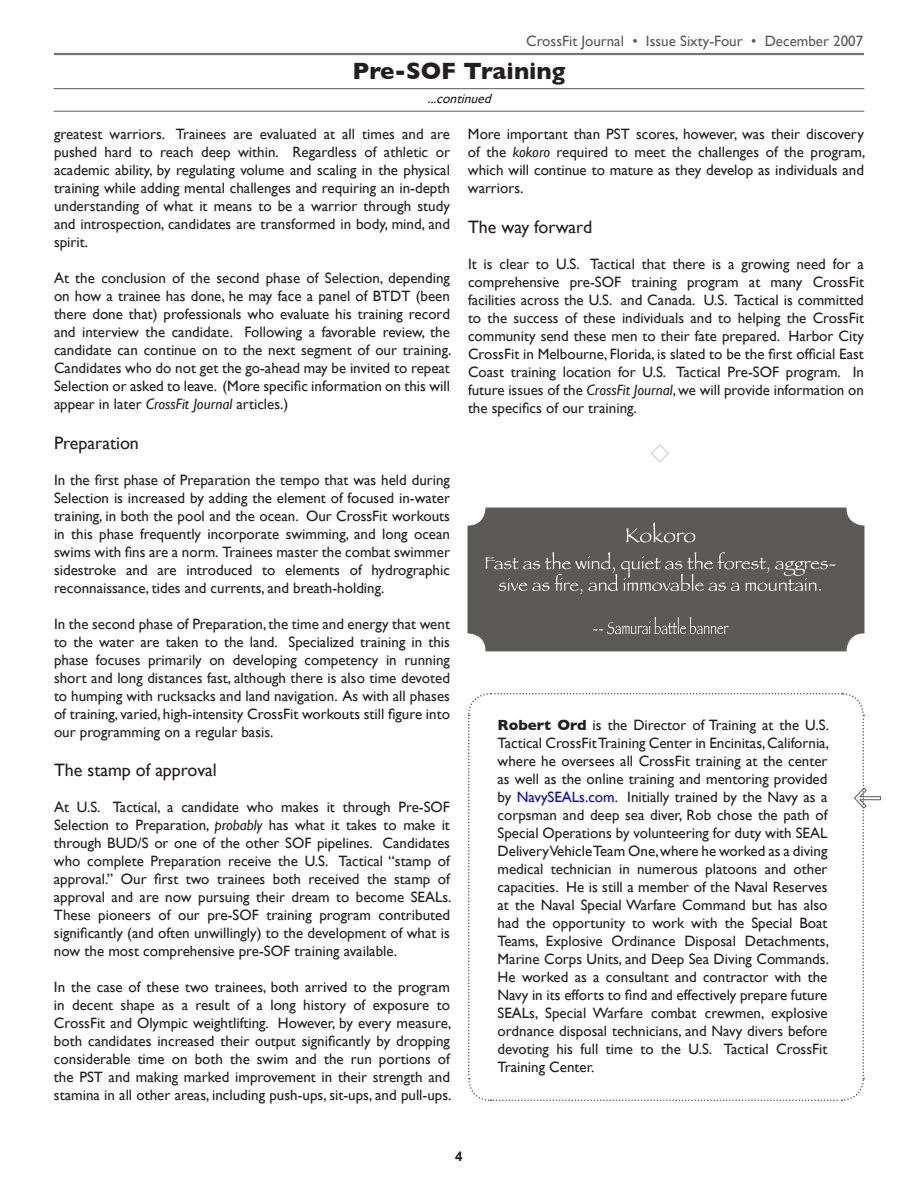
<style>
.page{position:relative;width:918px;height:1188px;background:#fff}
.page>*{position:absolute;margin:0;border:0;box-sizing:border-box;transform-origin:0 0}
.t1{font:700 24px "Gill Sans";color:#231f20}
.t2{font:18px "Gill Sans";color:#231f20}
.t3{font:15px/18px "Gill Sans";color:#231f20;text-align:justify}
.t4{font:15px "Gill Sans";color:#5c5959}
.t5{font:italic 13.5px "Gill Sans";color:#231f20}
.t6{font:700 13.5px "Arial";color:#231f20}
.s1{font-style:italic}
.s2{font-weight:700}
.s3{color:#00f}
</style>
<div class="page">
<hr style="left:54px;top:53px;width:810px;height:2px;background:#727376">
<div style="left:468px;top:508px;width:396px;height:143px;background:#5c5959;border-radius:18px"></div>
<div style="left:468px;top:508px;width:396px;height:143px;border:1px solid #5c5959;border-radius:18px"></div>
<hr style="left:54px;top:88px;width:810px;height:1px;background:#5c5959">
<hr style="left:54px;top:111px;width:810px;height:1px;background:#5c5959">
<svg style="left:650px;top:444px;width:19px;height:19px"></svg>
<svg style="left:468px;top:693px;width:413px;height:408px"></svg>
<svg style="left:593px;top:617px;width:136px;height:17px"></svg>
<svg style="left:485px;top:552px;width:351px;height:42px"></svg>
<svg style="left:626px;top:522px;width:69px;height:21px"></svg>
<p class="t4" style="left:526px;top:32px;width:339px">CrossFit Journal • Issue Sixty-Four • December 2007</p>
<h1 class="t1" style="left:353px;top:57px;width:214px">Pre-SOF Training</h1>
<p class="t5" style="left:427px;top:90px;width:69px">...continued</p>
<p class="t3" style="left:54px;top:125px;width:398px">greatest warriors. Trainees are evaluated at all times and are pushed hard to reach deep within. Regardless of athletic or academic ability, by regulating volume and scaling in the physical training while adding mental challenges and requiring an in-depth understanding of what it means to be a warrior through study and introspection, candidates are transformed in body, mind, and spirit.</p>
<p class="t3" style="left:54px;top:269px;width:399px">At the conclusion of the second phase of Selection, depending on how a trainee has done, he may face a panel of BTDT (been there done that) professionals who evaluate his training record and interview the candidate. Following a favorable review, the candidate can continue on to the next segment of our training.<br>Candidates who do not get the go-ahead may be invited to repeat Selection or asked to leave. (More specific information on this will appear in later <span class="s1">CrossFit Journal</span> articles.)</p>
<p class="t2" style="left:54px;top:432px;width:86px">Preparation</p>
<p class="t3" style="left:54px;top:470px;width:398px">In the first phase of Preparation the tempo that was held during Selection is increased by adding the element of focused in-water training, in both the pool and the ocean. Our CrossFit workouts in this phase frequently incorporate swimming, and long ocean swims with fins are a norm. Trainees master the combat swimmer sidestroke and are introduced to elements of hydrographic reconnaissance, tides and currents, and breath-holding.</p>
<p class="t3" style="left:54px;top:614px;width:398px">In the second phase of Preparation, the time and energy that went to the water are taken to the land. Specialized training in this phase focuses primarily on developing competency in running short and long distances fast, although there is also time devoted to humping with rucksacks and land navigation. As with all phases of training, varied, high-intensity CrossFit workouts still figure into our programming on a regular basis.</p>
<p class="t2" style="left:54px;top:759px;width:164px">The stamp of approval</p>
<p class="t3" style="left:54px;top:798px;width:399px">At U.S. Tactical, a candidate who makes it through Pre-SOF Selection to Preparation, <span class="s1">probably</span> has what it takes to make it through BUD/S or one of the other SOF pipelines. Candidates who complete Preparation receive the U.S. Tactical “stamp of approval.” Our first two trainees both received the stamp of approval and are now pursuing their dream to become SEALs.<br>These pioneers of our pre-SOF training program contributed significantly (and often unwillingly) to the development of what is now the most comprehensive pre-SOF training available.</p>
<p class="t3" style="left:54px;top:978px;width:399px">In the case of these two trainees, both arrived to the program in decent shape as a result of a long history of exposure to CrossFit and Olympic weightlifting. However, by every measure, both candidates increased their output significantly by dropping considerable time on both the swim and the run portions of the PST and making marked improvement in their strength and stamina in all other areas, including push-ups, sit-ups, and pull-ups.</p>
<p class="t3" style="left:468px;top:125px;width:399px">More important than PST scores, however, was their discovery of the <span class="s1">kokoro</span> required to meet the challenges of the program, which will continue to mature as they develop as individuals and warriors.</p>
<p class="t2" style="left:468px;top:216px;width:126px">The way forward</p>
<p class="t3" style="left:468px;top:254px;width:398px">It is clear to U.S. Tactical that there is a growing need for a comprehensive pre-SOF training program at many CrossFit facilities across the U.S. and Canada. U.S. Tactical is committed to the success of these individuals and to helping the CrossFit community send these men to their fate prepared. Harbor City CrossFit in Melbourne, Florida, is slated to be the first official East Coast training location for U.S. Tactical Pre-SOF program. In future issues of the <span class="s1">CrossFit Journal</span>, we will provide information on the specifics of our training.</p>
<p class="t3" style="left:498px;top:716px;width:333px"><span class="s2">Robert Ord</span> is the Director of Training at the U.S.<br>Tactical CrossFit Training Center in Encinitas, California, where he oversees all CrossFit training at the center as well as the online training and mentoring provided by <span class="s3">NavySEALs.com</span>. Initially trained by the Navy as a corpsman and deep sea diver, Rob chose the path of Special Operations by volunteering for duty with SEAL Delivery Vehicle Team One, where he worked as a diving medical technician in numerous platoons and other capacities. He is still a member of the Naval Reserves at the Naval Special Warfare Command but has also had the opportunity to work with the Special Boat Teams, Explosive Ordinance Disposal Detachments, Marine Corps Units, and Deep Sea Diving Commands.<br>He worked as a consultant and contractor with the Navy in its efforts to find and effectively prepare future SEALs, Special Warfare combat crewmen, explosive ordnance disposal technicians, and Navy divers before devoting his full time to the U.S. Tactical CrossFit Training Center.</p>
<p class="t6" style="left:455px;top:1148px;width:9px">4</p>
</div>
